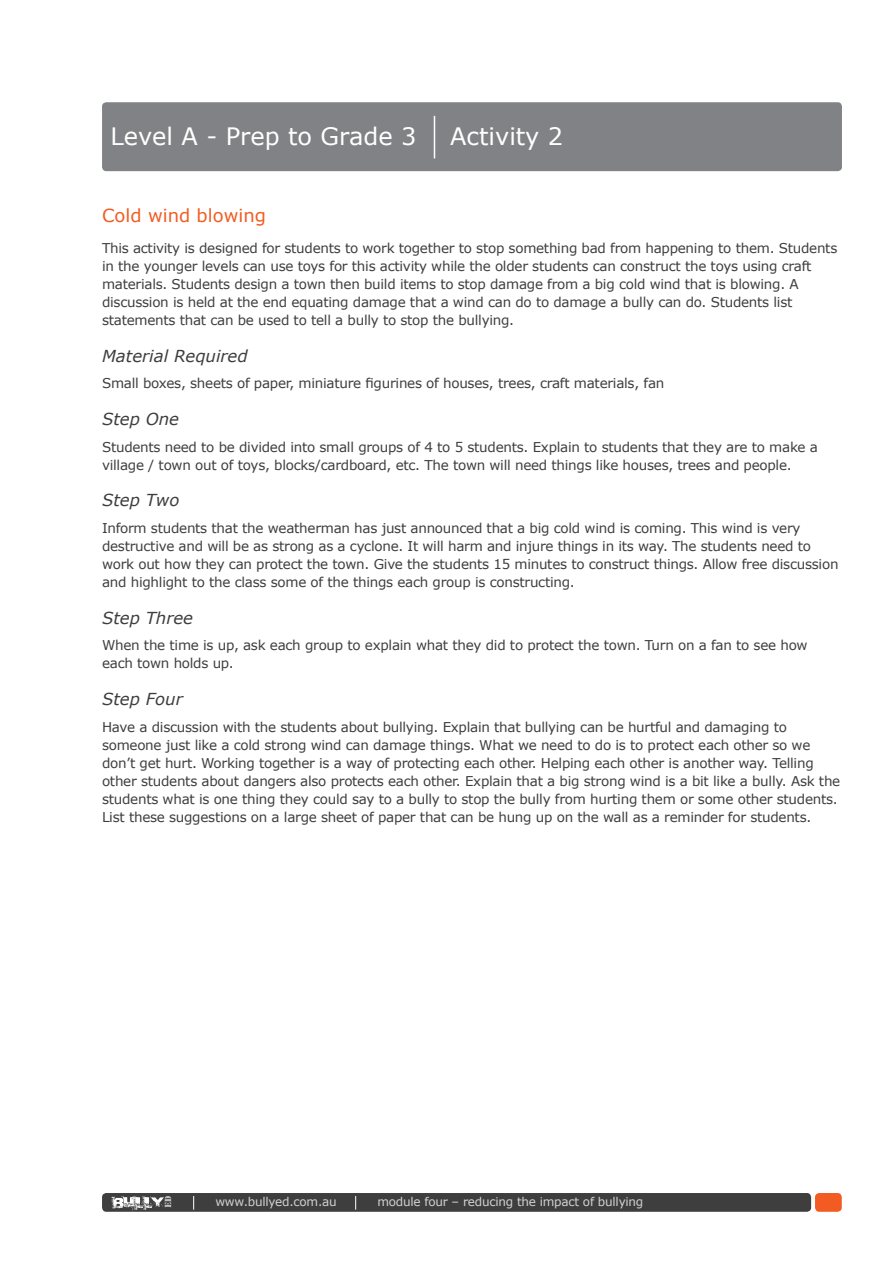
<style>
.page{position:relative;width:893px;height:1263px;background:#fff}
.page>*{position:absolute;margin:0;border:0;box-sizing:border-box;transform-origin:0 0}
.t1{font:24px "Verdana";color:#fff}
.sub_header_4_orange{font:18px "Verdana";color:#f25b21}
.sub_header_2{font:italic 16.5px "Verdana";color:#3e3e3f}
.body_copy{font:13.5px/18px "Verdana";letter-spacing:-.02em;color:#3e3e3f}
.t2{font:12px "Verdana";letter-spacing:-.02em;color:#d1d2d4}
</style>
<div class="page">
<div style="left:815px;top:1193px;width:27px;height:19px;background:#f25b21;border-radius:4px"></div>
<div style="left:102px;top:1193px;width:709px;height:19px;background:#3e3e3f;border-radius:4px"></div>
<svg style="left:111px;top:1196px;width:60px;height:16px"></svg>
<svg style="left:193px;top:1196px;width:1px;height:13px"></svg>
<svg style="left:355px;top:1196px;width:1px;height:13px"></svg>
<div style="left:102px;top:102px;width:740px;height:69px;background:#808285;border-radius:4px"></div>
<hr style="left:434px;top:116px;width:1px;height:42px;background:#fff">
<p class="t1" style="left:111px;top:121px;width:307px">Level A - Prep to Grade 3</p>
<p class="t1" style="left:450px;top:121px;width:114px">Activity 2</p>
<p class="sub_header_4_orange" style="left:102px;top:204px;width:165px">Cold wind blowing</p>
<p class="body_copy" style="left:102px;top:239px;width:737px">This activity is designed for students to work together to stop something bad from happening to them. Students in the younger levels can use toys for this activity while the older students can construct the toys using craft materials. Students design a town then build items to stop damage from a big cold wind that is blowing. A discussion is held at the end equating damage that a wind can do to damage a bully can do. Students list statements that can be used to tell a bully to stop the bullying.</p>
<p class="sub_header_2" style="left:102px;top:345px;width:147px">Material Required</p>
<p class="body_copy" style="left:102px;top:374px;width:564px">Small boxes, sheets of paper, miniature figurines of houses, trees, craft materials, fan</p>
<p class="sub_header_2" style="left:102px;top:408px;width:78px">Step One</p>
<p class="body_copy" style="left:102px;top:437px;width:717px">Students need to be divided into small groups of 4 to 5 students. Explain to students that they are to make a village / town out of toys, blocks/cardboard, etc. The town will need things like houses, trees and people.</p>
<p class="sub_header_2" style="left:102px;top:490px;width:79px">Step Two</p>
<p class="body_copy" style="left:102px;top:518px;width:738px">Inform students that the weatherman has just announced that a big cold wind is coming. This wind is very destructive and will be as strong as a cyclone. It will harm and injure things in its way. The students need to work out how they can protect the town. Give the students 15 minutes to construct things. Allow free discussion and highlight to the class some of the things each group is constructing.</p>
<p class="sub_header_2" style="left:102px;top:607px;width:93px">Step Three</p>
<p class="body_copy" style="left:102px;top:636px;width:707px">When the time is up, ask each group to explain what they did to protect the town. Turn on a fan to see how each town holds up.</p>
<p class="sub_header_2" style="left:102px;top:688px;width:82px">Step Four</p>
<p class="body_copy" style="left:102px;top:717px;width:740px">Have a discussion with the students about bullying. Explain that bullying can be hurtful and damaging to someone just like a cold strong wind can damage things. What we need to do is to protect each other so we don’t get hurt. Working together is a way of protecting each other. Helping each other is another way. Telling other students about dangers also protects each other. Explain that a big strong wind is a bit like a bully. Ask the students what is one thing they could say to a bully to stop the bully from hurting them or some other students.<br>List these suggestions on a large sheet of paper that can be hung up on the wall as a reminder for students.</p>
<p class="t2" style="left:215px;top:1194px;width:123px">www.bullyed.com.au</p>
<p class="t2" style="left:377px;top:1194px;width:268px">module four – reducing the impact of bullying</p>
</div>
